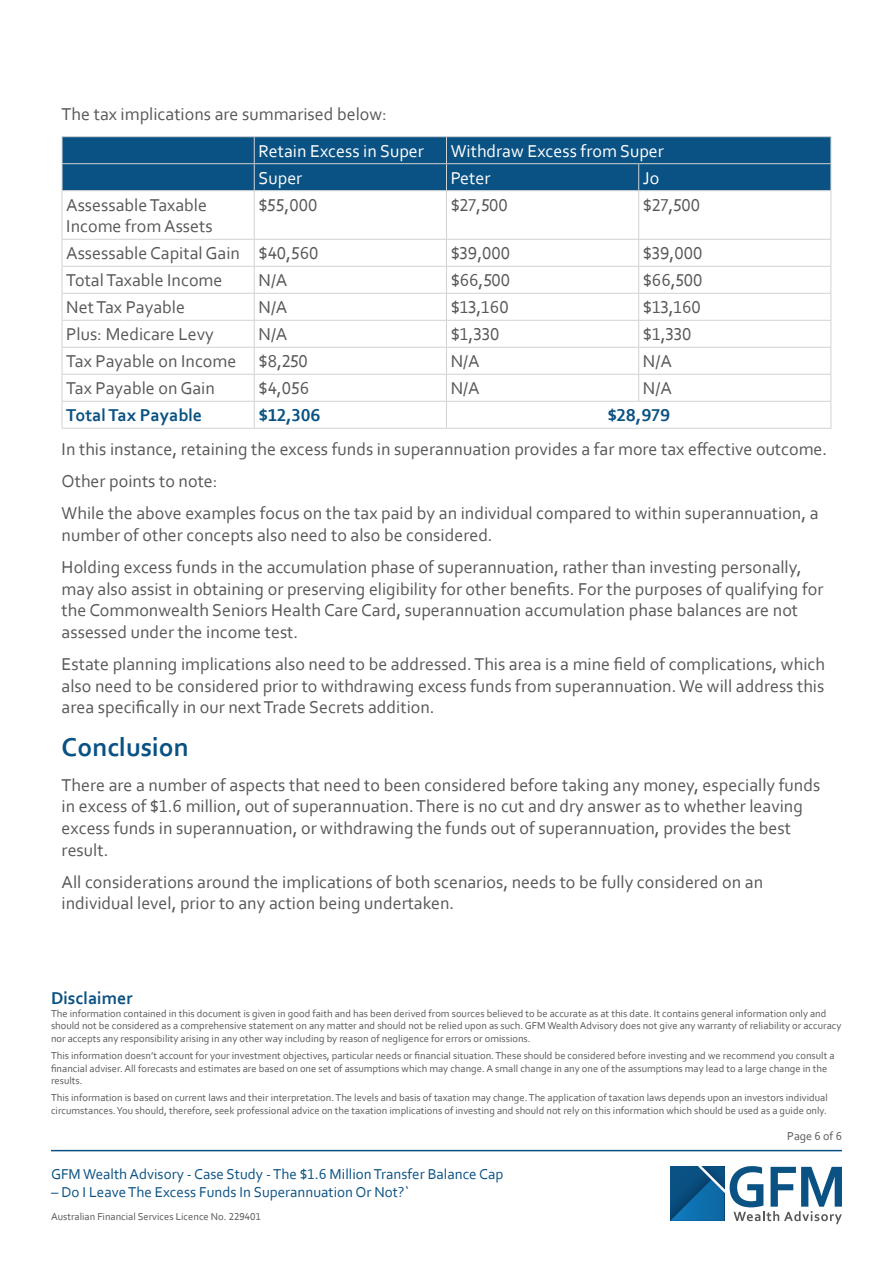
<style>
.page{position:relative;width:893px;height:1263px;background:#fff}
.page>*{position:absolute;margin:0;border:0;box-sizing:border-box;transform-origin:0 0}
.Body_Title{font:700 27px "Corbel GFM Custom";color:#0a5283}
.Body_Copy{font:18px/21.6px "Corbel GFM Custom";color:#57585a}
.Table_Copy{font:18px/21.6px "Corbel GFM Custom";color:#57585a}
.Table_Copy_White{font:18px "Corbel GFM Custom";color:#fff}
.Table_Copy-2{font:700 18px "Corbel GFM Custom";color:#0a5283}
.Default{font:700 18px "Corbel GFM Custom";color:#0a5283}
.t1{font:15px "Corbel GFM Custom";color:#0a5283}
.t2{font:12px "Corbel";color:#57585a}
.t3{font:10.5px/12.6px "Corbel GFM Custom";color:#58595b}
.t4{font:10.5px "Corbel";color:#57585a}
</style>
<div class="page">
<svg style="left:670px;top:1167px;width:54px;height:54px;background:#126094"></svg>
<svg style="left:730px;top:1166px;width:112px;height:58px"></svg>
<hr style="left:51px;top:1150px;width:791px;height:1px;background:#0a5283">
<svg style="left:63px;top:191px;width:768px;height:237px"></svg>
<div style="left:62px;top:137px;width:770px;height:54px;background:#0a5283"></div>
<hr style="left:62px;top:191px;width:1px;height:48px;background:#d1d2d4">
<hr style="left:254px;top:191px;width:1px;height:48px;background:#d1d2d4">
<hr style="left:446px;top:191px;width:1px;height:48px;background:#d1d2d4">
<hr style="left:638px;top:191px;width:1px;height:48px;background:#d1d2d4">
<hr style="left:831px;top:191px;width:1px;height:48px;background:#d1d2d4">
<svg style="left:638px;top:240px;width:1px;height:161px"></svg>
<svg style="left:62px;top:240px;width:1px;height:188px"></svg>
<svg style="left:254px;top:240px;width:1px;height:188px"></svg>
<svg style="left:446px;top:240px;width:1px;height:188px"></svg>
<svg style="left:831px;top:240px;width:1px;height:188px"></svg>
<hr style="left:62px;top:136px;width:192px;height:1px;background:#d1d2d4">
<hr style="left:254px;top:136px;width:192px;height:1px;background:#d1d2d4">
<hr style="left:446px;top:136px;width:193px;height:1px;background:#d1d2d4">
<hr style="left:639px;top:136px;width:192px;height:1px;background:#d1d2d4">
<hr style="left:62px;top:163px;width:192px;height:1px;background:#d1d2d4">
<hr style="left:254px;top:163px;width:192px;height:1px;background:#d1d2d4">
<hr style="left:446px;top:163px;width:193px;height:1px;background:#d1d2d4">
<hr style="left:639px;top:163px;width:192px;height:1px;background:#d1d2d4">
<hr style="left:62px;top:190px;width:192px;height:1px;background:#d1d2d4">
<hr style="left:254px;top:190px;width:192px;height:1px;background:#d1d2d4">
<hr style="left:446px;top:190px;width:193px;height:1px;background:#d1d2d4">
<hr style="left:639px;top:190px;width:192px;height:1px;background:#d1d2d4">
<hr style="left:62px;top:239px;width:192px;height:1px;background:#d1d2d4">
<hr style="left:62px;top:266px;width:192px;height:1px;background:#d1d2d4">
<hr style="left:62px;top:293px;width:192px;height:1px;background:#d1d2d4">
<hr style="left:62px;top:320px;width:192px;height:1px;background:#d1d2d4">
<hr style="left:62px;top:347px;width:192px;height:1px;background:#d1d2d4">
<hr style="left:62px;top:374px;width:192px;height:1px;background:#d1d2d4">
<hr style="left:62px;top:401px;width:192px;height:1px;background:#d1d2d4">
<hr style="left:62px;top:428px;width:192px;height:1px;background:#d1d2d4">
<hr style="left:254px;top:239px;width:192px;height:1px;background:#d1d2d4">
<hr style="left:446px;top:239px;width:193px;height:1px;background:#d1d2d4">
<hr style="left:639px;top:239px;width:192px;height:1px;background:#d1d2d4">
<hr style="left:254px;top:266px;width:192px;height:1px;background:#d1d2d4">
<hr style="left:446px;top:266px;width:193px;height:1px;background:#d1d2d4">
<hr style="left:639px;top:266px;width:192px;height:1px;background:#d1d2d4">
<hr style="left:254px;top:293px;width:192px;height:1px;background:#d1d2d4">
<hr style="left:446px;top:293px;width:193px;height:1px;background:#d1d2d4">
<hr style="left:639px;top:293px;width:192px;height:1px;background:#d1d2d4">
<hr style="left:254px;top:320px;width:192px;height:1px;background:#d1d2d4">
<hr style="left:446px;top:320px;width:193px;height:1px;background:#d1d2d4">
<hr style="left:639px;top:320px;width:192px;height:1px;background:#d1d2d4">
<hr style="left:254px;top:347px;width:192px;height:1px;background:#d1d2d4">
<hr style="left:446px;top:347px;width:193px;height:1px;background:#d1d2d4">
<hr style="left:639px;top:347px;width:192px;height:1px;background:#d1d2d4">
<hr style="left:254px;top:374px;width:192px;height:1px;background:#d1d2d4">
<hr style="left:446px;top:374px;width:193px;height:1px;background:#d1d2d4">
<hr style="left:639px;top:374px;width:192px;height:1px;background:#d1d2d4">
<hr style="left:254px;top:401px;width:192px;height:1px;background:#d1d2d4">
<hr style="left:446px;top:401px;width:193px;height:1px;background:#d1d2d4">
<hr style="left:639px;top:401px;width:192px;height:1px;background:#d1d2d4">
<hr style="left:254px;top:428px;width:192px;height:1px;background:#d1d2d4">
<hr style="left:446px;top:428px;width:193px;height:1px;background:#d1d2d4">
<hr style="left:639px;top:428px;width:192px;height:1px;background:#d1d2d4">
<p class="Body_Copy" style="left:62px;top:102px;width:327px">The tax implications are summarised below:</p>
<p class="Table_Copy_White" style="left:258px;top:140px;width:167px">Retain Excess in Super</p>
<p class="Table_Copy_White" style="left:451px;top:140px;width:215px">Withdraw Excess from Super</p>
<p class="Table_Copy_White" style="left:258px;top:167px;width:45px">Super</p>
<p class="Table_Copy_White" style="left:451px;top:167px;width:41px">Peter</p>
<p class="Table_Copy_White" style="left:643px;top:167px;width:18px">Jo</p>
<p class="Table_Copy" style="left:66px;top:194px;width:148px">Assessable Taxable<br>Income from Assets</p>
<p class="Table_Copy" style="left:258px;top:194px;width:60px">$55,000</p>
<p class="Table_Copy" style="left:451px;top:194px;width:59px">$27,500</p>
<p class="Table_Copy" style="left:643px;top:194px;width:59px">$27,500</p>
<p class="Table_Copy" style="left:66px;top:242px;width:175px">Assessable Capital Gain</p>
<p class="Table_Copy" style="left:258px;top:242px;width:61px">$40,560</p>
<p class="Table_Copy" style="left:451px;top:242px;width:61px">$39,000</p>
<p class="Table_Copy" style="left:643px;top:242px;width:61px">$39,000</p>
<p class="Table_Copy" style="left:66px;top:269px;width:158px">Total Taxable Income</p>
<p class="Table_Copy" style="left:258px;top:269px;width:30px">N/A</p>
<p class="Table_Copy" style="left:451px;top:269px;width:61px">$66,500</p>
<p class="Table_Copy" style="left:643px;top:269px;width:61px">$66,500</p>
<p class="Table_Copy" style="left:66px;top:296px;width:120px">Net Tax Payable</p>
<p class="Table_Copy" style="left:258px;top:296px;width:30px">N/A</p>
<p class="Table_Copy" style="left:451px;top:296px;width:59px">$13,160</p>
<p class="Table_Copy" style="left:643px;top:296px;width:59px">$13,160</p>
<p class="Table_Copy" style="left:66px;top:323px;width:149px">Plus: Medicare Levy</p>
<p class="Table_Copy" style="left:258px;top:323px;width:30px">N/A</p>
<p class="Table_Copy" style="left:451px;top:323px;width:50px">$1,330</p>
<p class="Table_Copy" style="left:643px;top:323px;width:50px">$1,330</p>
<p class="Table_Copy" style="left:66px;top:350px;width:172px">Tax Payable on Income</p>
<p class="Table_Copy" style="left:258px;top:350px;width:51px">$8,250</p>
<p class="Table_Copy" style="left:451px;top:350px;width:30px">N/A</p>
<p class="Table_Copy" style="left:643px;top:350px;width:30px">N/A</p>
<p class="Table_Copy" style="left:66px;top:377px;width:150px">Tax Payable on Gain</p>
<p class="Table_Copy" style="left:258px;top:377px;width:52px">$4,056</p>
<p class="Table_Copy" style="left:451px;top:377px;width:30px">N/A</p>
<p class="Table_Copy" style="left:643px;top:377px;width:30px">N/A</p>
<p class="Table_Copy-2" style="left:66px;top:404px;width:137px">Total Tax Payable</p>
<p class="Table_Copy-2" style="left:258px;top:404px;width:63px">$12,306</p>
<p class="Table_Copy-2" style="left:607px;top:404px;width:64px">$28,979</p>
<p class="Body_Copy" style="left:62px;top:438px;width:767px">In this instance, retaining the excess funds in superannuation provides a far more tax effective outcome.</p>
<p class="Body_Copy" style="left:62px;top:470px;width:157px">Other points to note:</p>
<p class="Body_Copy" style="left:62px;top:502px;width:758px">While the above examples focus on the tax paid by an individual compared to within superannuation, a number of other concepts also need to also be considered.</p>
<p class="Body_Copy" style="left:62px;top:556px;width:763px">Holding excess funds in the accumulation phase of superannuation, rather than investing personally, may also assist in obtaining or preserving eligibility for other benefits. For the purposes of qualifying for the Commonwealth Seniors Health Care Card, superannuation accumulation phase balances are not assessed under the income test.</p>
<p class="Body_Copy" style="left:62px;top:653px;width:765px;text-align:justify">Estate planning implications also need to be addressed. This area is a mine field of complications, which also need to be considered prior to withdrawing excess funds from superannuation. We will address this area specifically in our next Trade Secrets addition.</p>
<p class="Body_Title" style="left:62px;top:731px;width:129px">Conclusion</p>
<p class="Body_Copy" style="left:62px;top:774px;width:760px">There are a number of aspects that need to been considered before taking any money, especially funds in excess of $1.6 million, out of superannuation. There is no cut and dry answer as to whether leaving excess funds in superannuation, or withdrawing the funds out of superannuation, provides the best result.</p>
<p class="Body_Copy" style="left:62px;top:871px;width:703px">All considerations around the implications of both scenarios, needs to be fully considered on an individual level, prior to any action being undertaken.</p>
<p class="Default" style="left:51px;top:987px;width:83px">Disclaimer</p>
<p class="t3" style="left:51px;top:1007px;width:792px">The information contained in this document is given in good faith and has been derived from sources believed to be accurate as at this date. It contains general information only and should not be considered as a comprehensive statement on any matter and should not be relied upon as such. GFM Wealth Advisory does not give any warranty of reliability or accuracy nor accepts any responsibility arising in any other way including by reason of negligence for errors or omissions.</p>
<p class="t3" style="left:51px;top:1049px;width:785px">This information doesn’t account for your investment objectives, particular needs or financial situation. These should be considered before investing and we recommend you consult a financial adviser. All forecasts and estimates are based on one set of assumptions which may change. A small change in any one of the assumptions may lead to a large change in the results.</p>
<p class="t3" style="left:51px;top:1091px;width:778px">This information is based on current laws and their interpretation. The levels and basis of taxation may change. The application of taxation laws depends upon an investors individual circumstances. You should, therefore, seek professional advice on the taxation implications of investing and should not rely on this information which should be used as a guide only.</p>
<p class="t1" style="left:51px;top:1164px;width:454px">GFM Wealth Advisory - Case Study - The $1.6 Million Transfer Balance Cap</p>
<p class="t1" style="left:51px;top:1182px;width:360px">– Do I Leave The Excess Funds In Superannuation Or Not?`</p>
<p class="t4" style="left:51px;top:1210px;width:212px">Australian Financial Services Licence No. 229401</p>
<p class="t2" style="left:787px;top:1129px;width:56px">Page 6 of 6</p>
</div>
